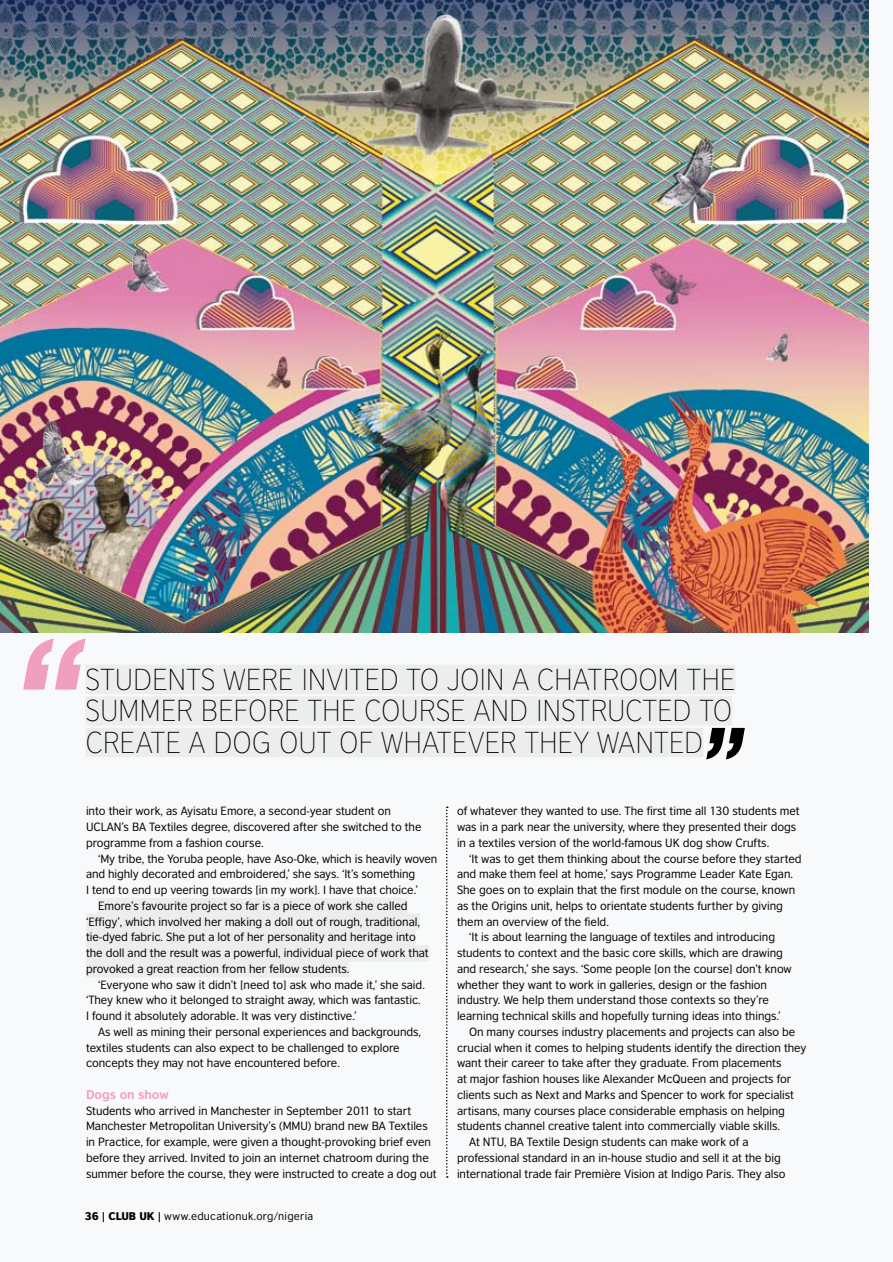
<style>
.page{position:relative;width:893px;height:1262px;background:#fff}
.page>*{position:absolute;margin:0;border:0;box-sizing:border-box;transform-origin:0 0}
.t1{font:200 28.5px/31.5px "British Council Sans";letter-spacing:-.005em;color:#000;text-align:justify}
.t2{font:700 12px "British Council Sans";color:#f19fc1}
.t3{font:11.25px/15.8px "British Council Sans";letter-spacing:-.005em;color:#000}
.t4{font:10.5px "British Council Sans";letter-spacing:.025em;color:#000}
.s1{font-weight:900}
</style>
<div class="page">
<div style="left:0;top:0;width:892px;height:1262px;background:#f8f9fa"></div>
<img style="left:0;top:0;width:868px;height:632px">
<svg style="left:446px;top:806px;width:2px;height:371px"></svg>
<div style="left:86px;top:664px;width:649px;height:30px;background:#eceded"></div>
<div style="left:86px;top:696px;width:646px;height:29px;background:#eceded"></div>
<div style="left:86px;top:727px;width:617px;height:30px;background:#eceded"></div>
<svg style="left:23px;top:638px;width:63px;height:51px"></svg>
<svg style="left:706px;top:728px;width:38px;height:31px"></svg>
<div style="left:98px;top:898px;width:309px;height:16px;background:#eceded"></div>
<div style="left:86px;top:913px;width:334px;height:17px;background:#eceded"></div>
<div style="left:86px;top:929px;width:330px;height:17px;background:#eceded"></div>
<div style="left:86px;top:945px;width:343px;height:16px;background:#eceded"></div>
<div style="left:86px;top:961px;width:263px;height:16px;background:#eceded"></div>
<h1 class="t1" style="left:85px;top:663px;width:651px">STUDENTS WERE I NVITED TO JOIN A CHATROOM THE SUMM ER BEFORE THE COURSE AND INSTRUCTED TO CREATE A DOG OUT OF WHATEVER THEY WANTED</h1>
<p class="t3" style="left:86px;top:803px;width:337px">into their work, as Ayisatu Emore, a second-year student on<br>UCLAN’s BA Textiles degree, discovered after she switched to the programme from a fashion course.</p>
<p class="t3" style="left:98px;top:850px;width:341px">‘My tribe, the Yoruba people, have Aso-Oke, which is heavily woven</p>
<p class="t3" style="left:86px;top:866px;width:331px">and highly decorated and embroidered,’ she says. ‘It’s something</p>
<p class="t3" style="left:86px;top:882px;width:333px">I tend to end up veering towards [in my work]. I have that choice.’</p>
<p class="t3" style="left:98px;top:897px;width:311px">Emore’s favourite project so far is a piece of work she called</p>
<p class="t3" style="left:86px;top:913px;width:335px">‘Effigy’, which involved her making a doll out of rough, traditional,</p>
<p class="t3" style="left:86px;top:929px;width:331px">tie-dyed fabric. She put a lot of her personality and heritage into</p>
<p class="t3" style="left:86px;top:945px;width:344px">the doll and the result was a powerful, individual piece of work that</p>
<p class="t3" style="left:86px;top:960px;width:265px">provoked a great reaction from her fellow students.</p>
<p class="t3" style="left:98px;top:976px;width:328px">‘Everyone who saw it didn’t [need to] ask who made it,’ she said.</p>
<p class="t3" style="left:86px;top:992px;width:336px">‘They knew who it belonged to straight away, which was fantastic.</p>
<p class="t3" style="left:86px;top:1008px;width:272px">I found it absolutely adorable. It was very distinctive.’</p>
<p class="t3" style="left:98px;top:1023px;width:324px">As well as mining their personal experiences and backgrounds,</p>
<p class="t3" style="left:86px;top:1039px;width:315px">textiles students can also expect to be challenged to explore</p>
<p class="t3" style="left:86px;top:1055px;width:255px">concepts they may not have encountered before.</p>
<p class="t2" style="left:86px;top:1087px;width:84px">Dogs on show</p>
<p class="t3" style="left:86px;top:1102px;width:352px">Students who arrived in Manchester in September 2011 to start Manchester Metropolitan University’s (MMU) brand new BA Textiles in Practice, for example, were given a thought-provoking brief even before they arrived. Invited to join an internet chatroom during the summer before the course, they were instructed to create a dog out</p>
<p class="t4" style="left:85px;top:1209px;width:230px"><span class="s1">36 | CLUB UK |</span> www.educationuk.org/nigeria</p>
<p class="t3" style="left:457px;top:803px;width:344px">of whatever they wanted to use. The first time all 130 students met was in a park near the university, where they presented their dogs in a textiles version of the world-famous UK dog show Crufts.</p>
<p class="t3" style="left:469px;top:850px;width:334px">‘It was to get them thinking about the course before they started</p>
<p class="t3" style="left:457px;top:866px;width:337px">and make them feel at home,’ says Programme Leader Kate Egan.</p>
<p class="t3" style="left:457px;top:882px;width:340px">She goes on to explain that the first module on the course, known</p>
<p class="t3" style="left:457px;top:897px;width:327px">as the Origins unit, helps to orientate students further by giving</p>
<p class="t3" style="left:457px;top:913px;width:153px">them an overview of the field.</p>
<p class="t3" style="left:469px;top:929px;width:307px">‘It is about learning the language of textiles and introducing</p>
<p class="t3" style="left:457px;top:945px;width:327px">students to context and the basic core skills, which are drawing</p>
<p class="t3" style="left:457px;top:960px;width:336px">and research,’ she says. ‘Some people [on the course] don’t know</p>
<p class="t3" style="left:457px;top:976px;width:311px">whether they want to work in galleries, design or the fashion</p>
<p class="t3" style="left:457px;top:992px;width:313px">industry. We help them understand those contexts so they’re</p>
<p class="t3" style="left:457px;top:1008px;width:325px">learning technical skills and hopefully turning ideas into things.’</p>
<p class="t3" style="left:469px;top:1023px;width:328px">On many courses industry placements and projects can also be</p>
<p class="t3" style="left:457px;top:1039px;width:351px">crucial when it comes to helping students identify the direction they</p>
<p class="t3" style="left:457px;top:1055px;width:326px">want their career to take after they graduate. From placements</p>
<p class="t3" style="left:457px;top:1071px;width:336px">at major fashion houses like Alexander McQueen and projects for</p>
<p class="t3" style="left:457px;top:1086px;width:338px">clients such as Next and Marks and Spencer to work for specialist</p>
<p class="t3" style="left:457px;top:1102px;width:329px">artisans, many courses place considerable emphasis on helping</p>
<p class="t3" style="left:457px;top:1118px;width:324px">students channel creative talent into commercially viable skills.</p>
<p class="t3" style="left:469px;top:1134px;width:281px">At NTU, BA Textile Design students can make work of a</p>
<p class="t3" style="left:457px;top:1149px;width:325px">professional standard in an in-house studio and sell it at the big</p>
<p class="t3" style="left:457px;top:1165px;width:330px">international trade fair Première Vision at Indigo Paris. They also</p>
</div>
